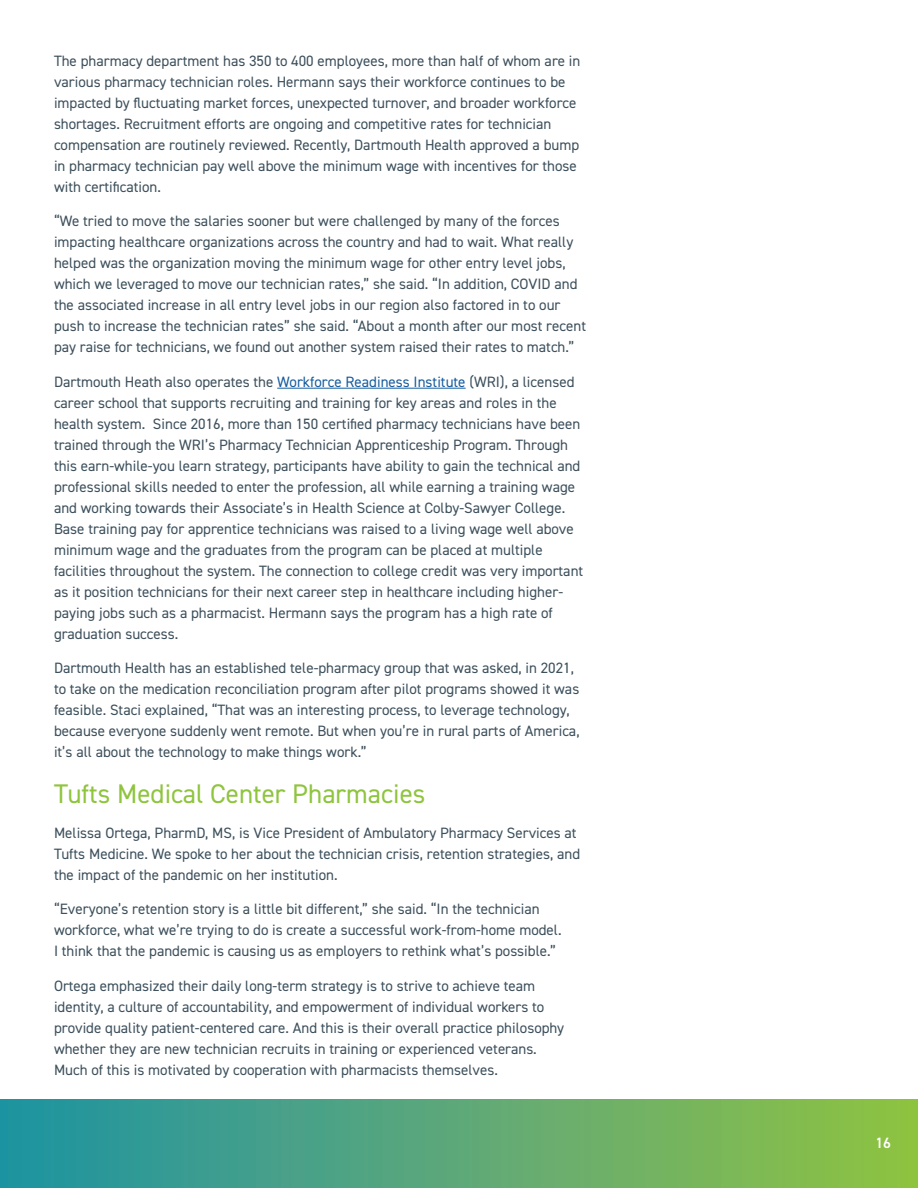
<style>
.page{position:relative;width:918px;height:1188px;background:#fff}
.page>*{position:absolute;margin:0;border:0;box-sizing:border-box;transform-origin:0 0}
.t1{font:27px "DIN2014";color:#8fc43e}
.t2{font:15px/21px "DIN2014";color:#3d505c}
.t3{font:600 15px "DIN2014";color:#fff}
.s1{color:#175d9e}
</style>
<div class="page">
<div style="left:0;top:1099px;width:918px;height:89px;background:linear-gradient(to right,#2192a6,#94c144)"></div>
<hr style="left:277px;top:388px;width:189px;height:1px;background:#175d9e">
<p class="t2" style="left:54px;top:50px;width:528px">The pharmacy department has 350 to 400 employees, more than half of whom are in various pharmacy technician roles. Hermann says their workforce continues to be impacted by fluctuating market forces, unexpected turnover, and broader workforce shortages. Recruitment efforts are ongoing and competitive rates for technician compensation are routinely reviewed. Recently, Dartmouth Health approved a bump in pharmacy technician pay well above the minimum wage with incentives for those with certification.</p>
<p class="t2" style="left:54px;top:210px;width:534px">“We tried to move the salaries sooner but were challenged by many of the forces impacting healthcare organizations across the country and had to wait. What really helped was the organization moving the minimum wage for other entry level jobs, which we leveraged to move our technician rates,” she said. “In addition, COVID and the associated increase in all entry level jobs in our region also factored in to our push to increase the technician rates” she said. “About a month after our most recent pay raise for technicians, we found out another system raised their rates to match.”</p>
<p class="t2" style="left:54px;top:371px;width:531px">Dartmouth Heath also operates the <span class="s1">Workforce Readiness Institute</span> (WRI), a licensed career school that supports recruiting and training for key areas and roles in the health system. Since 2016, more than 150 certified pharmacy technicians have been trained through the WRI’s Pharmacy Technician Apprenticeship Program. Through this earn-while-you learn strategy, participants have ability to gain the technical and professional skills needed to enter the profession, all while earning a training wage and working towards their Associate’s in Health Science at Colby-Sawyer College.<br>Base training pay for apprentice technicians was raised to a living wage well above minimum wage and the graduates from the program can be placed at multiple facilities throughout the system. The connection to college credit was very important as it position technicians for their next career step in healthcare including higher&shy;paying jobs such as a pharmacist. Hermann says the program has a high rate of graduation success.</p>
<p class="t2" style="left:54px;top:657px;width:527px">Dartmouth Health has an established tele-pharmacy group that was asked, in 2021, to take on the medication reconciliation program after pilot programs showed it was feasible. Staci explained, “That was an interesting process, to leverage technology, because everyone suddenly went remote. But when you’re in rural parts of America, it’s all about the technology to make things work.”</p>
<h1 class="t1" style="left:54px;top:777px;width:373px">Tufts Medical Center Pharmacies</h1>
<p class="t2" style="left:54px;top:822px;width:528px">Melissa Ortega, PharmD, MS, is Vice President of Ambulatory Pharmacy Services at<br>Tufts Medicine. We spoke to her about the technician crisis, retention strategies, and the impact of the pandemic on her institution.</p>
<p class="t2" style="left:54px;top:898px;width:509px">“Everyone’s retention story is a little bit different,” she said. “In the technician workforce, what we’re trying to do is create a successful work-from-home model.<br>I think that the pandemic is causing us as employers to rethink what’s possible.”</p>
<p class="t2" style="left:54px;top:975px;width:512px">Ortega emphasized their daily long-term strategy is to strive to achieve team identity, a culture of accountability, and empowerment of individual workers to provide quality patient-centered care. And this is their overall practice philosophy whether they are new technician recruits in training or experienced veterans.<br>Much of this is motivated by cooperation with pharmacists themselves.</p>
<p class="t3" style="left:875px;top:1133px;width:17px">16</p>
</div>
